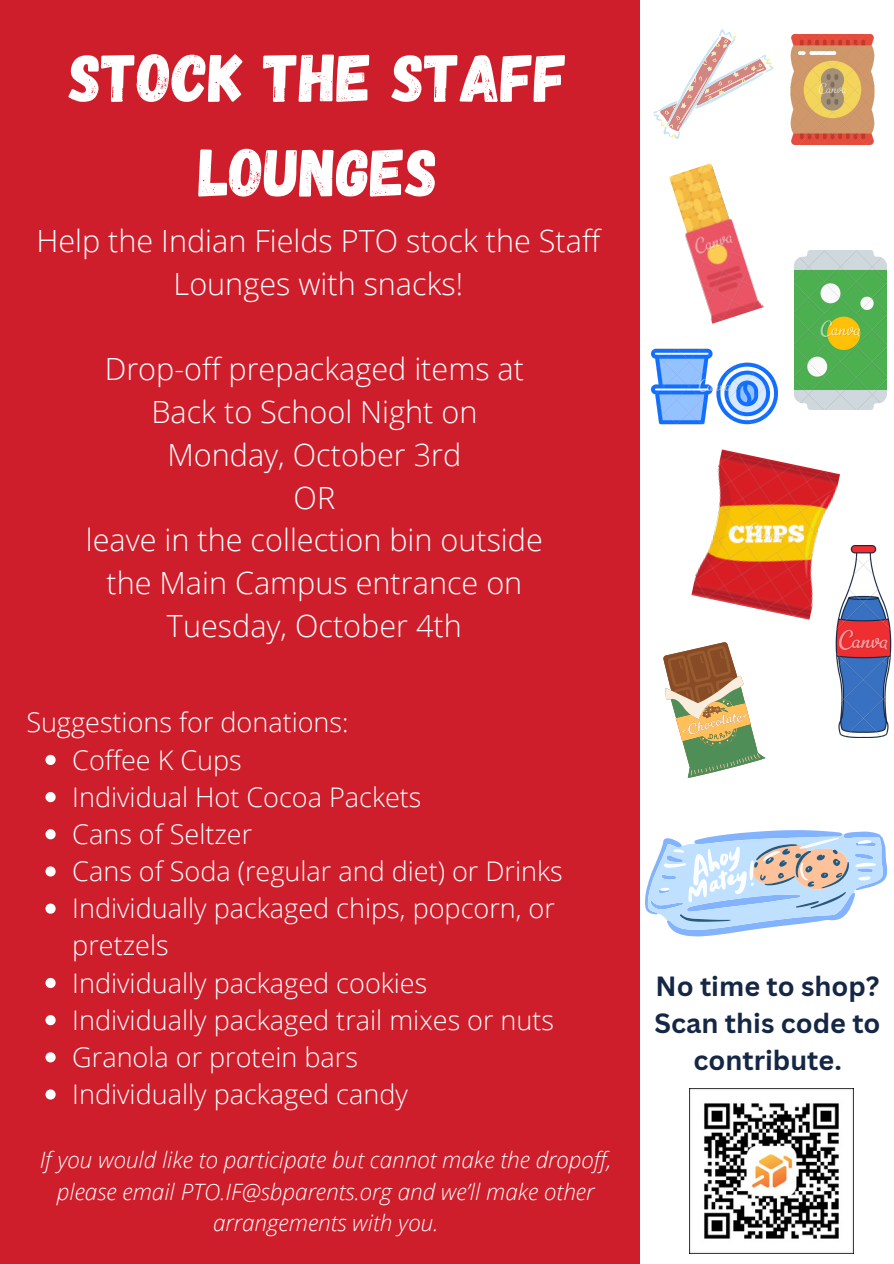
<style>
.page{position:relative;width:894px;height:1264px;background:#fff}
.page>*{position:absolute;margin:0;border:0;box-sizing:border-box;transform-origin:0 0}
.t1{font:67.5px/94.7px "Gagalin";color:#fff;text-align:center}
.t2{font:300 30.6px/42.8px "Open Sans";color:#fff;text-align:center}
.t3{font:300 27px/37.2px "Open Sans";color:#fff}
.t4{font:700 27px/37.2px "Canva Sans";color:#142745;text-align:center}
.t5{font:italic 300 22.5px/31.5px "Open Sans";color:#fff;text-align:center}
</style>
<div class="page">
<div style="left:0;top:0;width:639px;height:1263px;background:#cf1e2b"></div>
<img style="left:691px;top:449px;width:148px;height:170px">
<img style="left:794px;top:251px;width:92px;height:158px">
<img style="left:669px;top:163px;width:94px;height:160px">
<img style="left:651px;top:323px;width:126px;height:102px">
<img style="left:790px;top:34px;width:85px;height:111px">
<img style="left:832px;top:545px;width:60px;height:193px">
<svg style="left:663px;top:642px;width:102px;height:135px"></svg>
<img style="left:689px;top:1088px;width:164px;height:165px">
<svg style="left:645px;top:830px;width:241px;height:106px"></svg>
<svg style="left:653px;top:29px;width:120px;height:110px"></svg>
<svg style="left:45px;top:755px;width:11px;height:10px"></svg>
<svg style="left:45px;top:792px;width:11px;height:10px"></svg>
<svg style="left:45px;top:829px;width:11px;height:10px"></svg>
<svg style="left:45px;top:866px;width:11px;height:10px"></svg>
<svg style="left:45px;top:903px;width:11px;height:10px"></svg>
<svg style="left:45px;top:977px;width:11px;height:11px"></svg>
<svg style="left:45px;top:1015px;width:11px;height:10px"></svg>
<svg style="left:45px;top:1052px;width:11px;height:10px"></svg>
<svg style="left:45px;top:1089px;width:11px;height:10px"></svg>
<h1 class="t1" style="left:69px;top:27px;width:499px">STOCK THE STAFF<br>LOUNGES</h1>
<p class="t2" style="left:36px;top:218px;width:565px">Help the Indian Fields PTO stock the Staff<br>Lounges with snacks!</p>
<p class="t2" style="left:86px;top:347px;width:458px">Drop-off prepackaged items at<br>Back to School Night on<br>Monday, October 3rd<br>OR<br>leave in the collection bin outside the Main Campus entrance on<br>Tuesday, October 4th</p>
<p class="t3" style="left:26px;top:703px;width:323px">Suggestions for donations:</p>
<p class="t3" style="left:72px;top:740px;width:492px">Coffee K Cups<br>Individual Hot Cocoa Packets<br>Cans of Seltzer<br>Cans of Soda (regular and diet) or Drinks<br>Individually packaged chips, popcorn, or pretzels<br>Individually packaged cookies<br>Individually packaged trail mixes or nuts<br>Granola or protein bars<br>Individually packaged candy</p>
<p class="t5" style="left:40px;top:1143px;width:573px">If you would like to participate but cannot make the dropoff, please email PTO.IF@sbparents.org and we’ll make other arrangements with you.</p>
<p class="t4" style="left:654px;top:966px;width:227px">No time to shop?<br>Scan this code to contribute.</p>
</div>
